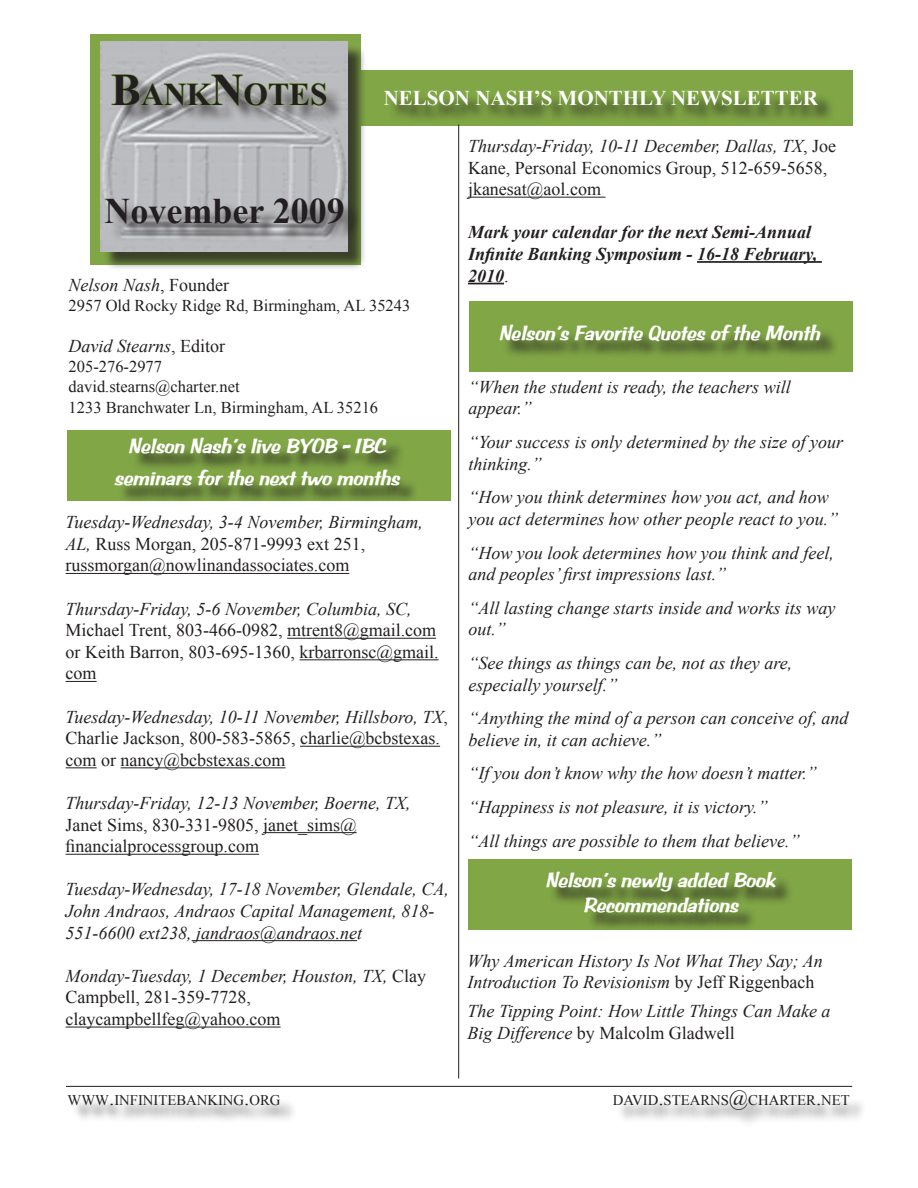
<style>
.page{position:relative;width:918px;height:1188px;background:#fff}
.page>*{position:absolute;margin:0;border:0;box-sizing:border-box;transform-origin:0 0}
.t1{font:700 36px "Times New Roman";color:#231f20}
.t2{font:700 31.5px "Times New Roman";color:#231f20}
.t3{font:italic 21px/32.4px "BRADDON Bold";color:#fff;text-align:center}
.t4{font:700 21px "Times New Roman";color:#fff}
.t5{font:italic 18px/21.6px "Times New Roman";color:#231f20}
.t6{font:18px/21.6px "Times New Roman";color:#231f20}
.t7{font:italic 700 18px/21.6px "Times New Roman";color:#231f20}
.t8{font:16.5px/19.8px "Times New Roman";color:#231f20}
.t9{font:14.7px "Times New Roman";color:#231f20}
.s1{font-size:45px}
.s2{font-style:normal}
.s3{font-style:italic}
.s4{font-weight:400;font-style:normal}
.s5{font-size:21px}
</style>
<div class="page">
<div style="left:361px;top:70px;width:492px;height:56px;background:#80a645"></div>
<div style="left:91px;top:34px;width:270px;height:231px;background:#80a645"></div>
<div style="left:103px;top:44px;width:264px;height:227px;background:#231f20;opacity:.75"></div>
<img style="left:101px;top:41px;width:247px;height:211px">
<div style="left:114px;top:77px;width:720px;height:46px;background:#231f20;opacity:.75"></div>
<svg style="left:111px;top:74px;width:216px;height:32px;background:#a0a797"></svg>
<div style="left:70px;top:1093px;width:796px;height:34px;background:#231f20;opacity:.75"></div>
<hr style="left:458px;top:124px;width:1px;height:954px;background:#231f20">
<hr style="left:66px;top:1086px;width:786px;height:1px;background:#231f20">
<div style="left:68px;top:431px;width:383px;height:70px;background:#80a645"></div>
<div style="left:116px;top:440px;width:301px;height:64px;background:#231f20;opacity:.75"></div>
<hr style="left:66px;top:573px;width:283px;height:1px;background:#231f20">
<hr style="left:287px;top:638px;width:149px;height:1px;background:#231f20">
<hr style="left:300px;top:659px;width:139px;height:1px;background:#231f20">
<hr style="left:66px;top:681px;width:31px;height:1px;background:#231f20">
<hr style="left:300px;top:746px;width:140px;height:1px;background:#231f20">
<hr style="left:66px;top:767px;width:31px;height:1px;background:#231f20">
<hr style="left:121px;top:767px;width:165px;height:1px;background:#231f20">
<hr style="left:263px;top:832px;width:94px;height:1px;background:#231f20">
<hr style="left:66px;top:854px;width:193px;height:1px;background:#231f20">
<hr style="left:192px;top:940px;width:165px;height:1px;background:#231f20">
<hr style="left:66px;top:1027px;width:215px;height:1px;background:#231f20">
<div style="left:470px;top:301px;width:383px;height:70px;background:#80a645"></div>
<div style="left:502px;top:327px;width:335px;height:32px;background:#231f20;opacity:.75"></div>
<div style="left:468px;top:859px;width:384px;height:71px;background:#80a645"></div>
<div style="left:548px;top:874px;width:245px;height:57px;background:#231f20;opacity:.75"></div>
<hr style="left:468px;top:197px;width:138px;height:1px;background:#231f20">
<hr style="left:697px;top:261px;width:125px;height:2px;background:#231f20">
<hr style="left:468px;top:283px;width:36px;height:1px;background:#231f20">
<div style="left:107px;top:201px;width:254px;height:41px;background:#231f20;opacity:.75"></div>
<h2 class="t2" style="left:111px;top:72px;width:218px"><span class="s1">B</span>ANK<span class="s1">N</span>OTES</h2>
<p class="t4" style="left:384px;top:83px;width:436px">NELSON NASH’S MONTHLY NEWSLETTER</p>
<h1 class="t1" style="left:105px;top:186px;width:242px">November 2009</h1>
<p class="t5" style="left:69px;top:273px;width:162px">Nelson Nash<span class="s2">, Founder</span></p>
<p class="t8" style="left:69px;top:295px;width:343px">2957 Old Rocky Ridge Rd, Birmingham, AL 35243</p>
<p class="t5" style="left:69px;top:335px;width:158px">David Stearns<span class="s2">, Editor</span></p>
<p class="t8" style="left:69px;top:356px;width:172px">205-276-2977 david.stearns@charter.net</p>
<p class="t8" style="left:69px;top:397px;width:311px">1233 Branchwater Ln, Birmingham, AL 35216</p>
<p class="t3" style="left:114px;top:430px;width:287px">Nelson Nash’s live BYOB - IBC seminars for the next two months</p>
<p class="t6" style="left:66px;top:511px;width:359px"><span class="s3">Tuesday-Wednesday, 3-4 November, Birmingham,<br>AL,</span> Russ Morgan, 205-871-9993 ext 251, russmorgan@nowlinandassociates.com</p>
<p class="t5" style="left:66px;top:597px;width:347px">Thursday-Friday, 5-6 November, Columbia, SC,</p>
<p class="t6" style="left:66px;top:619px;width:375px">Michael Trent, 803-466-0982, mtrent8@gmail.com or Keith Barron, 803-695-1360, krbarronsc@gmail. com</p>
<p class="t6" style="left:66px;top:706px;width:384px"><span class="s3">Tuesday-Wednesday, 10-11 November, Hillsboro, TX</span>,<br>Charlie Jackson, 800-583-5865, charlie@bcbstexas. com or nancy@bcbstexas.com</p>
<p class="t5" style="left:66px;top:792px;width:346px">Thursday-Friday, 12-13 November, Boerne, TX,</p>
<p class="t6" style="left:66px;top:814px;width:293px">Janet Sims, 830-331-9805, janet_sims@ financialprocessgroup.com</p>
<p class="t5" style="left:66px;top:878px;width:385px">Tuesday-Wednesday, 17-18 November, Glendale, CA,<br>John Andraos, Andraos Capital Management, 818-<br>551-6600 ext238, jandraos@andraos.net</p>
<p class="t6" style="left:66px;top:965px;width:362px"><span class="s3">Monday-Tuesday, 1 December, Houston, TX,</span> Clay<br>Campbell, 281-359-7728, claycampbellfeg@yahoo.com</p>
<p class="t6" style="left:468px;top:135px;width:370px"><span class="s3">Thursday-Friday, 10-11 December, Dallas, TX</span>, Joe<br>Kane, Personal Economics Group, 512-659-5658, jkanesat@aol.com</p>
<p class="t7" style="left:468px;top:221px;width:351px">Mark your calendar for the next Semi-Annual<br>Infinite Banking Symposium - 16-18 February,<br>2010<span class="s4">.</span></p>
<p class="t3" style="left:499px;top:317px;width:323px">Nelson’s Favorite Quotes of the Month</p>
<p class="t5" style="left:468px;top:376px;width:324px">“When the student is ready, the teachers will appear.”</p>
<p class="t5" style="left:468px;top:431px;width:376px">“Your success is only determined by the size of your thinking.”</p>
<p class="t5" style="left:468px;top:486px;width:371px">“How you think determines how you act, and how you act determines how other people react to you.”</p>
<p class="t5" style="left:468px;top:541px;width:367px">“How you look determines how you think and feel, and peoples’ first impressions last.”</p>
<p class="t5" style="left:468px;top:596px;width:369px">“All lasting change starts inside and works its way out.”</p>
<p class="t5" style="left:468px;top:652px;width:325px">“See things as things can be, not as they are, especially yourself.”</p>
<p class="t5" style="left:468px;top:707px;width:381px">“Anything the mind of a person can conceive of, and believe in, it can achieve.”</p>
<p class="t5" style="left:468px;top:756px;width:350px;line-height:33.6px">“If you don’t know why the how doesn’t matter.” “Happiness is not pleasure, it is victory.”<br>“All things are possible to them that believe.”</p>
<p class="t3" style="left:546px;top:868px;width:231px;line-height:25.2px">Nelson’s newly added Book<br>Recommendations</p>
<p class="t5" style="left:468px;top:949px;width:357px">Why American History Is Not What They Say; An<br>Introduction To Revisionism <span class="s2">by Jeff Riggenbach</span></p>
<p class="t5" style="left:468px;top:1000px;width:365px">The Tipping Point: How Little Things Can Make a<br>Big Difference <span class="s2">by Malcolm Gladwell</span></p>
<p class="t9" style="left:68px;top:1091px;width:214px">WWW<span class="s5">.</span>INFINITEBANKING<span class="s5">.</span>ORG</p>
<p class="t9" style="left:613px;top:1091px;width:238px">DAVID<span class="s5">.</span>STEARNS<span class="s5">@</span>CHARTER<span class="s5">.</span>NET</p>
</div>
